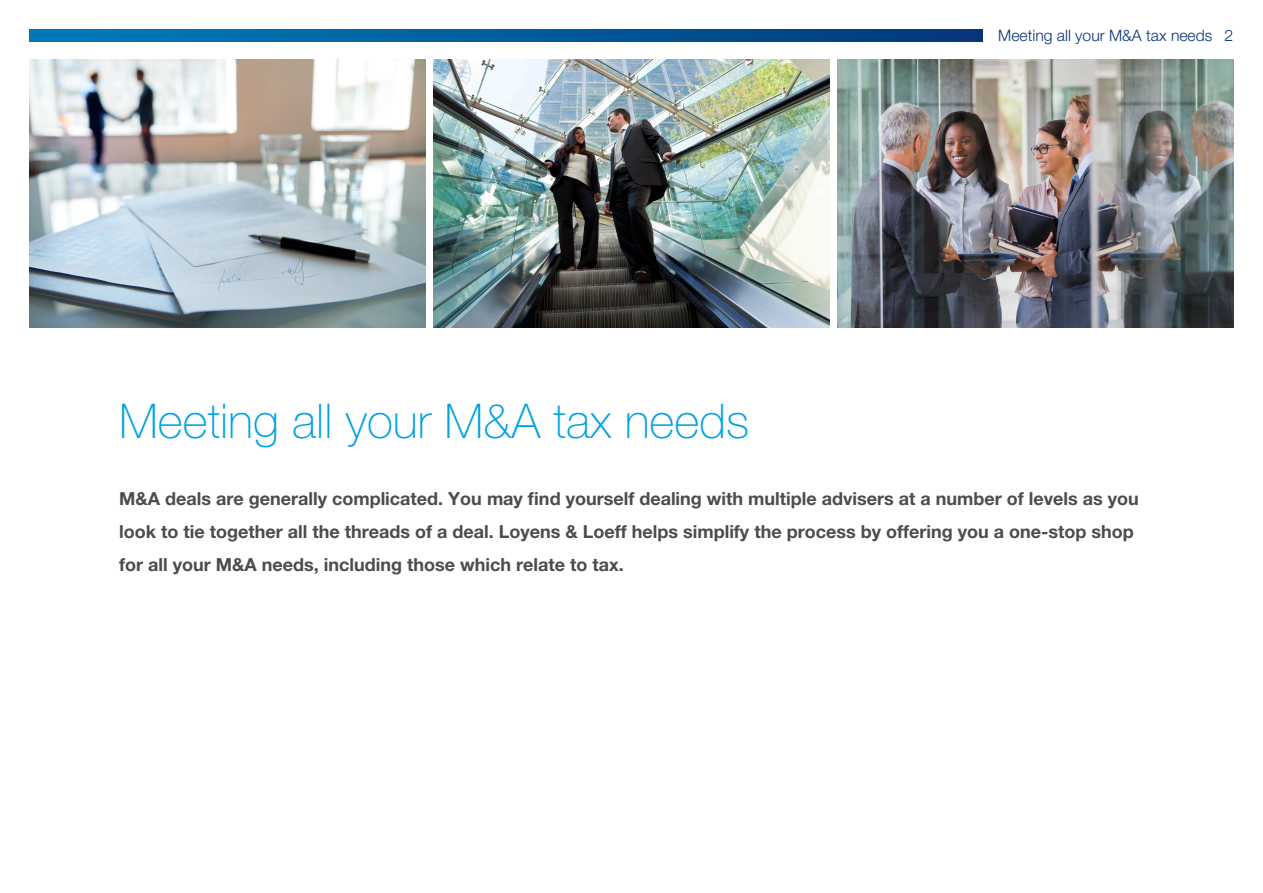
<style>
.page{position:relative;width:1263px;height:893px;background:#fff}
.page>*{position:absolute;margin:0;border:0;box-sizing:border-box;transform-origin:0 0}
.HEADLINE{font:100 48px "Helvetica Neue LT Pro";color:#00a2df}
.CONTENT_TEXT_02{font:700 18px/33px "Helvetica Neue LT Pro";color:#4b4c4d}
.t1{font:300 15.75px "Helvetica Neue LT Pro";color:#08347b}
</style>
<div class="page">
<svg style="left:30px;top:30px;width:952px;height:11px;background:#005b9b"></svg>
<img style="left:30px;top:60px;width:395px;height:267px">
<img style="left:838px;top:60px;width:395px;height:267px">
<img style="left:434px;top:60px;width:395px;height:267px">
<p class="HEADLINE" style="left:119px;top:393px;width:632px">Meeting all your M&amp;A tax needs</p>
<p class="t1" style="left:998px;top:26px;width:236px">Meeting all your M&amp;A tax needs 2</p>
<p class="CONTENT_TEXT_02" style="left:119px;top:482px;width:1021px">M&amp;A deals are generally complicated. You may find yourself dealing with multiple advisers at a number of levels as you look to tie together all the threads of a deal. Loyens &amp; Loeff helps simplify the process by offering you a one-stop shop for all your M&amp;A needs, including those which relate to tax.</p>
</div>
